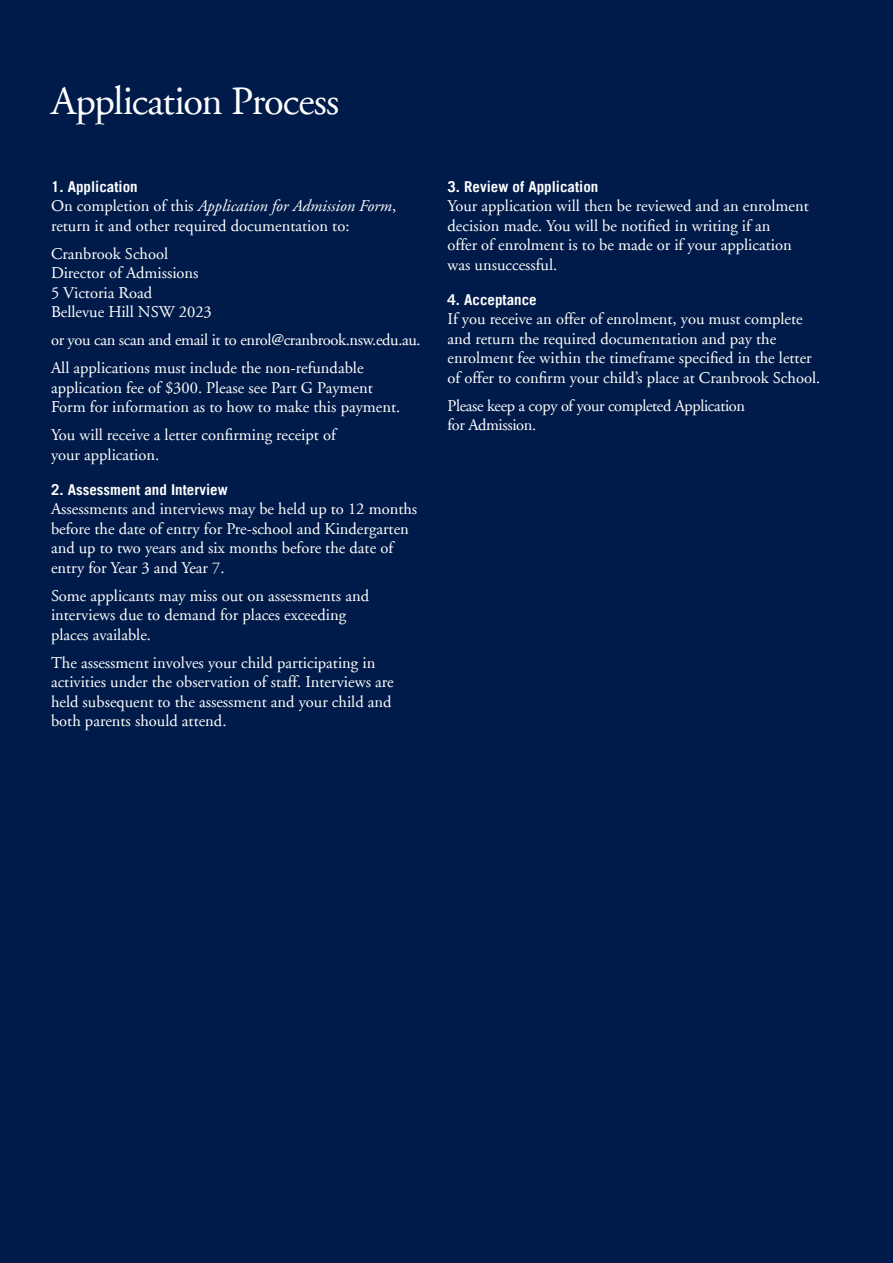
<style>
.page{position:relative;width:893px;height:1263px;background:#001b49}
.page>*{position:absolute;margin:0;border:0;box-sizing:border-box;transform-origin:0 0}
.t1{font:40.5px "Adobe Garamond";letter-spacing:-.03em;color:#fff}
.t2{font:16.5px/19.5px "Adobe Garamond";color:#fff}
.t3{font:16.5px/19.5px "Adobe Garamond";letter-spacing:-.02em;color:#fff}
.t4{font:700 15px "Trade Gothic LT";color:#fff}
.s1{font-style:italic}
</style>
<div class="page">
<h1 class="t1" style="left:51px;top:80px;width:290px">Application Process</h1>
<p class="t4" style="left:51px;top:177px;width:88px">1. Application</p>
<p class="t2" style="left:51px;top:197px;width:347px">On completion of this <span class="s1">Application for Admission Form</span>, return it and other required documentation to:</p>
<p class="t2" style="left:51px;top:244px;width:162px">Cranbrook School<br>Director of Admissions<br>5 Victoria Road<br>Bellevue Hill NSW 2023</p>
<p class="t2" style="left:51px;top:326px;width:371px;line-height:28px">or you can scan and email it to enrol@cranbrook.nsw.edu.au.<br>All applications must include the non-refundable</p>
<p class="t2" style="left:51px;top:378px;width:351px">application fee of $300. Please see Part G Payment<br>Form for information as to how to make this payment.</p>
<p class="t2" style="left:51px;top:426px;width:286px">You will receive a letter confirming receipt of your application.</p>
<p class="t4" style="left:51px;top:480px;width:178px">2. Assessment and Interview</p>
<p class="t2" style="left:51px;top:500px;width:368px">Assessments and interviews may be held up to 12 months before the date of entry for Pre-school and Kindergarten and up to two years and six months before the date of entry for Year 3 and Year 7.</p>
<p class="t2" style="left:51px;top:586px;width:320px">Some applicants may miss out on assessments and interviews due to demand for places exceeding places available.</p>
<p class="t2" style="left:51px;top:653px;width:344px">The assessment involves your child participating in activities under the observation of staff. Interviews are held subsequent to the assessment and your child and both parents should attend.</p>
<p class="t4" style="left:448px;top:177px;width:152px">3. Review of Application</p>
<p class="t2" style="left:448px;top:197px;width:363px">Your application will then be reviewed and an enrolment decision made. You will be notified in writing if an<br>offer of enrolment is to be made or if your application was unsuccessful.</p>
<p class="t4" style="left:448px;top:290px;width:91px">4. Acceptance</p>
<p class="t2" style="left:448px;top:310px;width:374px">If you receive an offer of enrolment, you must complete and return the required documentation and pay the enrolment fee within the timeframe specified in the letter of offer to confirm your child’s place at Cranbrook School.</p>
<p class="t3" style="left:448px;top:396px;width:299px">Please keep a copy of your completed Application for Admission.</p>
</div>
